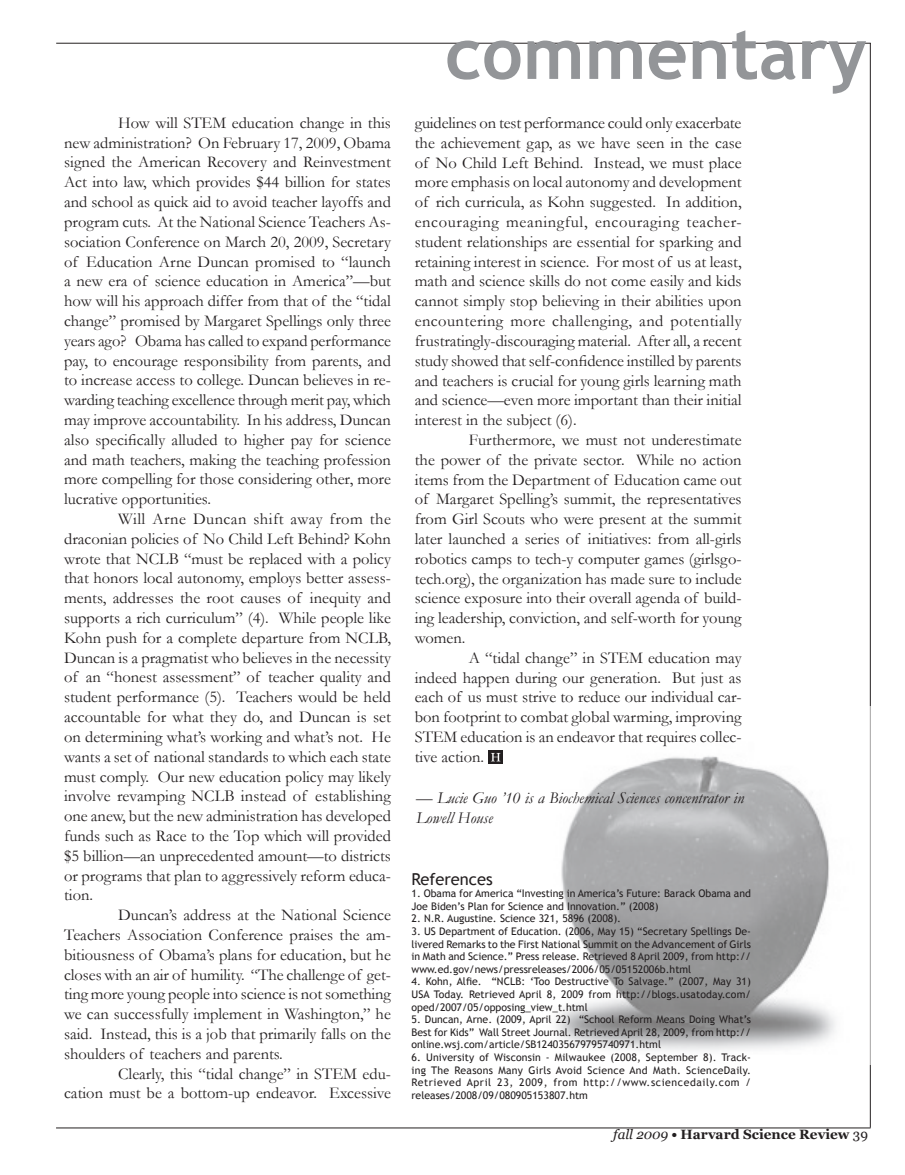
<style>
.page{position:relative;width:905px;height:1175px;background:#fff}
.page>*{position:absolute;margin:0;border:0;box-sizing:border-box;transform-origin:0 0}
.t1{font:700 72px "Trebuchet MS";color:#939598}
.HSR_Body_text{font:16.5px/19.8px "Garamond";color:#231f20;text-align:justify}
.HSR_AuthorBio{font:italic 16.5px/19.8px "Garamond";color:#231f20}
.HSR_Commentary_Bylin{font:16.5px "Trebuchet MS";color:#231f20}
.HSR_PageNumbers{font:700 13.5px "Georgia";color:#231f20}
.HSR_Bibliography{font:10.5px/12.6px "Trebuchet MS";color:#231f20;text-align:justify}
.s1{font-weight:400;font-style:italic}
.s2{font-weight:400}
</style>
<div class="page">
<hr style="left:56px;top:1127px;width:814px;height:1px;background:#231f20">
<hr style="left:869px;top:43px;width:1px;height:1084px;background:#231f20">
<hr style="left:56px;top:43px;width:814px;height:1px;background:#231f20">
<img style="left:555px;top:706px;width:316px;height:358px">
<img style="left:489px;top:750px;width:13px;height:14px">
<p class="HSR_Body_text" style="left:64px;top:113px;width:328px;text-indent:54px">How will STEM education change in this new administration? On February 17, 2009, Obama signed the American Recovery and Reinvestment Act into law, which provides $44 billion for states and school as quick aid to avoid teacher layoffs and program cuts. At the National Science Teachers As&shy;sociation Conference on March 20, 2009, Secretary of Education Arne Duncan promised to “launch a new era of science education in America”—but how will his approach differ from that of the “tidal change” promised by Margaret Spellings only three years ago? Obama has called to expand performance pay, to encourage responsibility from parents, and to increase access to college. Duncan believes in re&shy;warding teaching excellence through merit pay, which may improve accountability. In his address, Duncan also specifically alluded to higher pay for science and math teachers, making the teaching profession more compelling for those considering other, more lucrative opportunities.</p>
<p class="HSR_Body_text" style="left:64px;top:509px;width:328px;text-indent:54px">Will Arne Duncan shift away from the draconian policies of No Child Left Behind? Kohn wrote that NCLB “must be replaced with a policy that honors local autonomy, employs better assess&shy;ments, addresses the root causes of inequity and supports a rich curriculum” (4). While people like Kohn push for a complete departure from NCLB, Duncan is a pragmatist who believes in the necessity of an “honest assessment” of teacher quality and student performance (5). Teachers would be held accountable for what they do, and Duncan is set on determining what’s working and what’s not. He wants a set of national standards to which each state must comply. Our new education policy may likely involve revamping NCLB instead of establishing one anew, but the new administration has developed funds such as Race to the Top which will provided $5 billion—an unprecedented amount—to districts or programs that plan to aggressively reform educa&shy;tion.</p>
<p class="HSR_Body_text" style="left:64px;top:905px;width:328px;text-indent:54px">Duncan’s address at the National Science Teachers Association Conference praises the am&shy;bitiousness of Obama’s plans for education, but he closes with an air of humility. “The challenge of get&shy;ting more young people into science is not something we can successfully implement in Washington,” he said. Instead, this is a job that primarily falls on the shoulders of teachers and parents.</p>
<p class="HSR_Body_text" style="left:64px;top:1063px;width:328px;text-align:right">Clearly, this “tidal change” in STEM edu-<br>cation must be a bottom-up endeavor. Excessive</p>
<p class="t1" style="left:445px;top:8px;width:423px">commentary</p>
<p class="HSR_Body_text" style="left:415px;top:113px;width:328px">guidelines on test performance could only exacerbate the achievement gap, as we have seen in the case of No Child Left Behind. Instead, we must place more emphasis on local autonomy and development of rich curricula, as Kohn suggested. In addition, encouraging meaningful, encouraging teacher&shy;student relationships are essential for sparking and retaining interest in science. For most of us at least, math and science skills do not come easily and kids cannot simply stop believing in their abilities upon encountering more challenging, and potentially frustratingly-discouraging material. After all, a recent study showed that self-confidence instilled by parents and teachers is crucial for young girls learning math and science—even more important than their initial interest in the subject (6).</p>
<p class="HSR_Body_text" style="left:415px;top:429px;width:328px;text-indent:54px">Furthermore, we must not underestimate the power of the private sector. While no action items from the Department of Education came out of Margaret Spelling’s summit, the representatives from Girl Scouts who were present at the summit later launched a series of initiatives: from all-girls robotics camps to tech-y computer games (girlsgo&shy;tech.org), the organization has made sure to include science exposure into their overall agenda of build&shy;ing leadership, conviction, and self-worth for young women.</p>
<p class="HSR_Body_text" style="left:415px;top:647px;width:328px;text-indent:54px">A “tidal change” in STEM education may indeed happen during our generation. But just as each of us must strive to reduce our individual car&shy;bon footprint to combat global warming, improving STEM education is an endeavor that requires collec&shy;tive action.</p>
<p class="HSR_AuthorBio" style="left:416px;top:787px;width:329px">— Lucie Guo ’10 is a Biochemical Sciences concentrator in<br>Lowell House</p>
<p class="HSR_Commentary_Bylin" style="left:411px;top:869px;width:83px">References</p>
<p class="HSR_Bibliography" style="left:411px;top:887px;width:341px">1. Obama for America “Investing in America’s Future: Barack Obama and<br>Joe Biden’s Plan for Science and Innovation.” (2008)</p>
<p class="HSR_Bibliography" style="left:411px;top:912px;width:211px">2. N.R. Augustine. Science 321, 5896 (2008).</p>
<p class="HSR_Bibliography" style="left:411px;top:925px;width:341px">3. US Department of Education. (2006, May 15) “Secretary Spellings De&shy;livered Remarks to the First National Summit on the Advancement of Girls in Math and Science.” Press release. Retrieved 8 April 2009, from http:// www.ed.gov/news/pressreleases/2006/05/05152006b.html</p>
<p class="HSR_Bibliography" style="left:411px;top:975px;width:341px">4. Kohn, Alfie. “NCLB: ‘Too Destructive To Salvage.” (2007, May 31)<br>USA Today. Retrieved April 8, 2009 from http://blogs.usatoday.com/ oped/2007/05/opposing_view_t.html</p>
<p class="HSR_Bibliography" style="left:411px;top:1013px;width:341px">5. Duncan, Arne. (2009, April 22) “School Reform Means Doing What’s Best for Kids” Wall Street Journal. Retrieved April 28, 2009, from http:// online.wsj.com/article/SB124035679795740971.html</p>
<p class="HSR_Bibliography" style="left:411px;top:1051px;width:341px">6. University of Wisconsin - Milwaukee (2008, September 8). Track&shy;ing The Reasons Many Girls Avoid Science And Math. ScienceDaily.<br>Retrieved April 23, 2009, from http://www.sciencedaily.com / releases/2008/09/080905153807.htm</p>
<p class="HSR_PageNumbers" style="left:613px;top:1125px;width:256px"><span class="s1">fall 2009</span> • Harvard Science Review <span class="s2">39</span></p>
</div>
